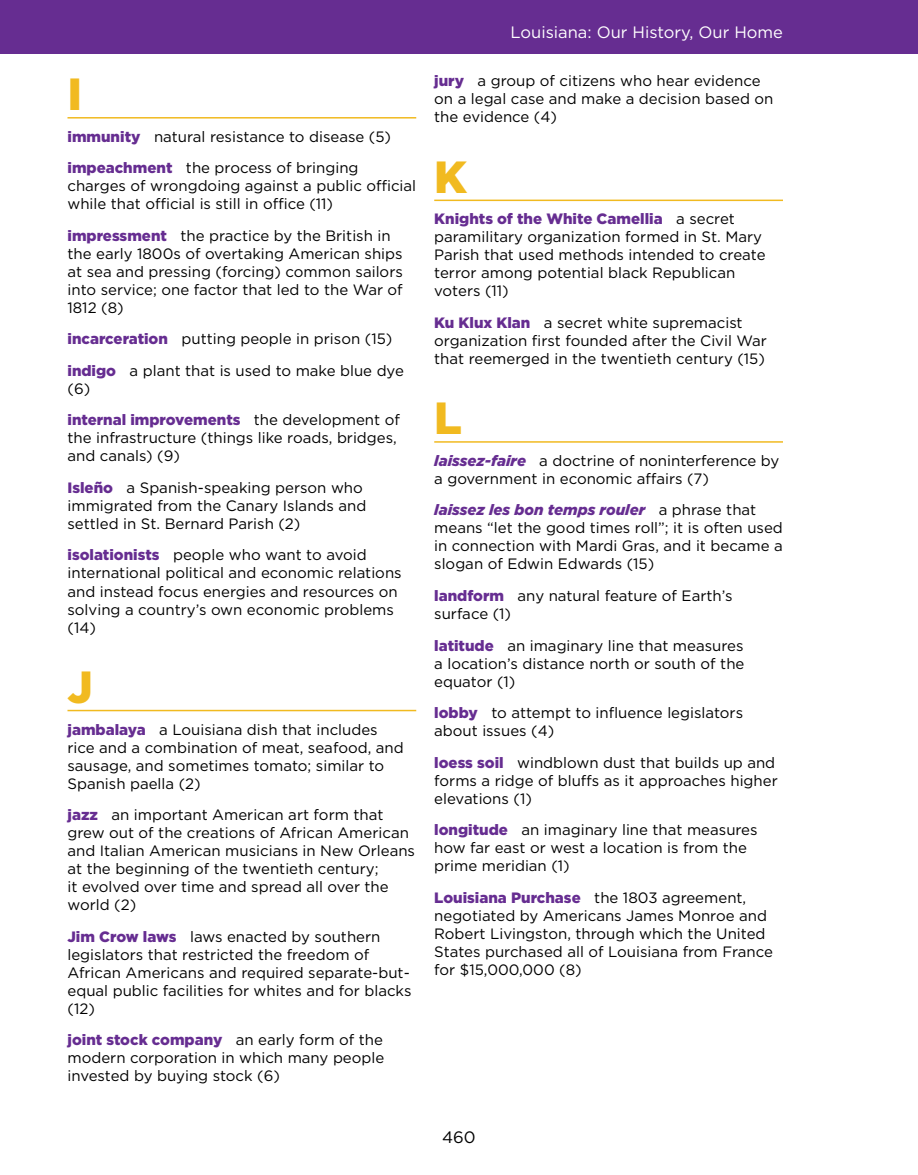
<style>
.page{position:relative;width:918px;height:1175px;background:#fff}
.page>*{position:absolute;margin:0;border:0;box-sizing:border-box;transform-origin:0 0}
.t1{font:900 45px "Gotham";color:#f1ba20}
.t2{font:16.5px "Gotham";color:#fff}
.t3{font:16.5px "Gotham";color:#000}
.t4{font:15px/18px "Gotham";color:#000}
.t5{font:900 15px/31.5px "Gotham";color:#662d91}
.s1{font-weight:900;color:#662d91}
.s2{font-weight:400;color:#000}
.s3{font-weight:900;font-style:italic;color:#662d91}
</style>
<div class="page">
<hr style="left:68px;top:117px;width:348px;height:1px;background:#f1ba20">
<hr style="left:68px;top:709px;width:348px;height:2px;background:#f1ba20">
<hr style="left:434px;top:199px;width:349px;height:2px;background:#f1ba20">
<hr style="left:434px;top:441px;width:349px;height:1px;background:#f1ba20">
<div style="left:0;top:0;width:918px;height:54px;background:#662d91"></div>
<h1 class="t1" style="left:68px;top:63px;width:16px">I</h1>
<p class="t4" style="left:68px;top:120px;width:325px;line-height:31.5px"><span class="s1">immunity</span> natural resistance to disease (5) <span class="s1">impeachment</span> the process of bringing</p>
<p class="t4" style="left:68px;top:177px;width:350px">charges of wrongdoing against a public official while that official is still in office (11)</p>
<p class="t4" style="left:68px;top:226px;width:337px"><span class="s1">impressment</span> the practice by the British in the early 1800s of overtaking American ships at sea and pressing (forcing) common sailors into service; one factor that led to the War of 1812 (8)</p>
<p class="t4" style="left:68px;top:323px;width:338px;line-height:31.5px"><span class="s1">incarceration</span> putting people in prison (15) <span class="s1">indigo</span> a plant that is used to make blue dye</p>
<p class="t5" style="left:68px;top:373px;width:334px"><span class="s2">(6)<br></span>internal improvements <span class="s2">the development of</span></p>
<p class="t4" style="left:68px;top:429px;width:331px">the infrastructure (things like roads, bridges, and canals) (9)</p>
<p class="t4" style="left:68px;top:478px;width:300px"><span class="s1">Isleño</span> a Spanish-speaking person who immigrated from the Canary Islands and settled in St. Bernard Parish (2)</p>
<p class="t4" style="left:68px;top:546px;width:336px"><span class="s1">isolationists</span> people who want to avoid international political and economic relations and instead focus energies and resources on solving a country’s own economic problems (14)</p>
<h1 class="t1" style="left:68px;top:656px;width:27px">J</h1>
<p class="t4" style="left:68px;top:720px;width:338px"><span class="s1">jambalaya</span> a Louisiana dish that includes rice and a combination of meat, seafood, and sausage, and sometimes tomato; similar to Spanish paella (2)</p>
<p class="t4" style="left:68px;top:805px;width:349px"><span class="s1">jazz</span> an important American art form that grew out of the creations of African American and Italian American musicians in New Orleans at the beginning of the twentieth century;<br>it evolved over time and spread all over the world (2)</p>
<p class="t4" style="left:68px;top:927px;width:346px"><span class="s1">Jim Crow laws</span> laws enacted by southern legislators that restricted the freedom of African Americans and required separate-but&shy;equal public facilities for whites and for blacks (12)</p>
<p class="t4" style="left:68px;top:1030px;width:318px;text-align:justify"><span class="s1">joint stock company</span> an early form of the modern corporation in which many people invested by buying stock (6)</p>
<p class="t2" style="left:510px;top:22px;width:274px">Louisiana: Our History, Our Home</p>
<p class="t4" style="left:434px;top:72px;width:341px"><span class="s1">jury</span> a group of citizens who hear evidence on a legal case and make a decision based on the evidence (4)</p>
<h1 class="t1" style="left:434px;top:146px;width:34px">K</h1>
<p class="t4" style="left:434px;top:210px;width:333px"><span class="s1">Knights of the White Camellia</span> a secret paramilitary organization formed in St. Mary Parish that used methods intended to create terror among potential black Republican voters (11)</p>
<p class="t4" style="left:434px;top:313px;width:334px"><span class="s1">Ku Klux Klan</span> a secret white supremacist organization first founded after the Civil War that reemerged in the twentieth century (15)</p>
<h1 class="t1" style="left:434px;top:387px;width:29px">L</h1>
<p class="t4" style="left:434px;top:451px;width:347px"><span class="s3">laissez-faire</span> a doctrine of noninterference by a government in economic affairs (7)</p>
<p class="t4" style="left:434px;top:501px;width:350px"><span class="s3">laissez les bon temps rouler</span> a phrase that means “let the good times roll”; it is often used in connection with Mardi Gras, and it became a slogan of Edwin Edwards (15)</p>
<p class="t4" style="left:434px;top:586px;width:300px"><span class="s1">landform</span> any natural feature of Earth’s surface (1)</p>
<p class="t4" style="left:434px;top:636px;width:312px;text-align:justify"><span class="s1">latitude</span> an imaginary line that measures a location’s distance north or south of the equator (1)</p>
<p class="t4" style="left:434px;top:703px;width:310px"><span class="s1">lobby</span> to attempt to influence legislators about issues (4)</p>
<p class="t4" style="left:434px;top:753px;width:345px"><span class="s1">loess soil</span> windblown dust that builds up and forms a ridge of bluffs as it approaches higher elevations (1)</p>
<p class="t4" style="left:434px;top:820px;width:325px"><span class="s1">longitude</span> an imaginary line that measures how far east or west a location is from the prime meridian (1)</p>
<p class="t4" style="left:434px;top:888px;width:340px"><span class="s1">Louisiana Purchase</span> the 1803 agreement, negotiated by Americans James Monroe and Robert Livingston, through which the United States purchased all of Louisiana from France for $15,000,000 (8)</p>
<p class="t3" style="left:442px;top:1126px;width:35px">460</p>
</div>
